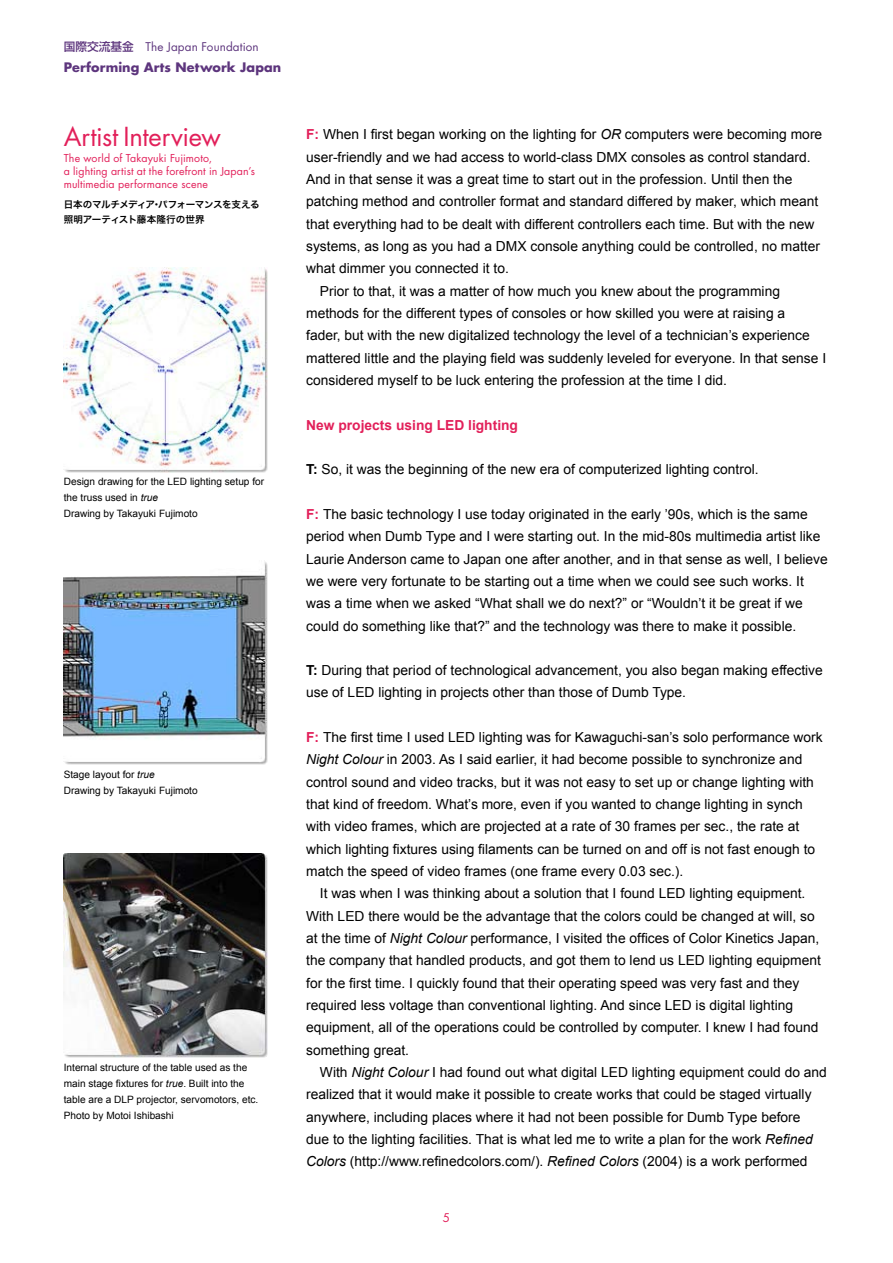
<style>
.page{position:relative;width:893px;height:1263px;background:#fff}
.page>*{position:absolute;margin:0;border:0;box-sizing:border-box;transform-origin:0 0}
.t1{font:25.5px "Futura";letter-spacing:-.01em;color:#e2205a}
.t2{font:13.8px/22.4px "Arial";color:#000}
.t3{font:700 13.8px "Arial";color:#e2205a}
.t4{font:700 12.75px "Futura";letter-spacing:.01em;color:#5d357d}
.t5{font:11.7px "Futura";letter-spacing:.01em;color:#5d357d}
.t6{font:11.7px "Futura";color:#e2205a}
.t7{font:10.65px/12.8px "Futura";letter-spacing:.015em;color:#e2205a}
.t8{font:10.05px/15.9px "Arial";color:#000}
.t9{font:9.6px/14.9px "Hira Kaku Pro W6";letter-spacing:-.03em;color:#000}
.s1{font-family:"Shin Go Pro";font-weight:500}
.s2{font-style:italic}
.s3{font-weight:700;color:#e2205a}
.s4{font-weight:700}
</style>
<div class="page">
<img style="left:64px;top:268px;width:204px;height:204px">
<img style="left:64px;top:561px;width:204px;height:204px">
<img style="left:64px;top:854px;width:204px;height:204px">
<p class="t5" style="left:64px;top:38px;width:196px"><span class="s1">国際交流基金　</span>The Japan Foundation</p>
<p class="t4" style="left:64px;top:58px;width:219px">Performing Arts Network Japan</p>
<h1 class="t1" style="left:64px;top:119px;width:159px">Artist Interview</h1>
<p class="t7" style="left:64px;top:152px;width:193px">The world of Takayuki Fujimoto,<br>a lighting artist at the forefront in Japan s’ multimedia performance scene</p>
<p class="t9" style="left:64px;top:197px;width:197px">日本のマルチメディア･パフォーマンスを支える照明アーティスト藤本隆行の世界</p>
<p class="t8" style="left:64px;top:473px;width:202px">Design drawing for the LED lighting setup for the truss used in <span class="s2">true<br></span>Drawing by Takayuki Fujimoto</p>
<p class="t8" style="left:64px;top:766px;width:135px">Stage layout for <span class="s2">true<br></span>Drawing by Takayuki Fujimoto</p>
<p class="t8" style="left:64px;top:1059px;width:196px">Internal structure of the table used as the main stage fixtures for <span class="s2">true</span>. Built into the table are a DLP projector, servomotors, etc.<br>Photo by Motoi Ishibashi</p>
<p class="t2" style="left:306px;top:123px;width:518px"><span class="s3">F:</span> When I first began working on the lighting for <span class="s2">OR</span> computers were becoming more</p>
<p class="t2" style="left:306px;top:146px;width:506px">user-friendly and we had access to world-class DMX consoles as control standard.</p>
<p class="t2" style="left:306px;top:168px;width:488px">And in that sense it was a great time to start out in the profession. Until then the</p>
<p class="t2" style="left:306px;top:190px;width:514px">patching method and controller format and standard differed by maker, which meant</p>
<p class="t2" style="left:306px;top:213px;width:510px">that everything had to be dealt with different controllers each time. But with the new</p>
<p class="t2" style="left:306px;top:235px;width:515px">systems, as long as you had a DMX console anything could be controlled, no matter</p>
<p class="t2" style="left:306px;top:257px;width:204px">what dimmer you connected toit .</p>
<p class="t2" style="left:320px;top:280px;width:462px">Prior to that it, was a matter of how much you knew about the programming</p>
<p class="t2" style="left:306px;top:302px;width:481px">methods for the different types of consoles or how skilled you were at raising a</p>
<p class="t2" style="left:306px;top:324px;width:505px">fader, but with the new digitalized technology the level of a technician s’ experience</p>
<p class="t2" style="left:306px;top:347px;width:522px">mattered little and the playing field was suddenly leveled for everyone In. that sense I</p>
<p class="t2" style="left:306px;top:369px;width:422px">considered myself to be luck entering the profession at the time I did.</p>
<p class="t3" style="left:306px;top:417px;width:213px">New projects using LED lighting</p>
<p class="t2" style="left:306px;top:458px;width:454px"><span class="s4">:T</span> So it, was the beginning of the new era of computerized lighting control.</p>
<p class="t2" style="left:306px;top:503px;width:523px"><span class="s3">F:</span> The basic technology I use today originated in the early ’90 ,s which is the same period when Dumb Type and I were starting out In. the mid-80s multimedia artist like Laurie Anderson came to Japan one after another, and in that sense as well I, believe we were very fortunate to be starting out a time when we could see such works It. was a time when we asked “What shall we do next?” or “Wouldn i tt’ be great if we could do something like that?” and the technology was there to make it possible.</p>
<p class="t2" style="left:306px;top:659px;width:518px"><span class="s4">:T</span> During that period of technological advancement, you also began making effective use of LED lighting in projects other than those of Dumb Type.</p>
<p class="t2" style="left:306px;top:726px;width:518px"><span class="s3">F:</span> The first time I used LED lighting was for Kawaguchi-san s’ solo performance work <span class="s2">Night Colour</span> in 2003. As I said earlier it, had become possible to synchronize and control sound and video tracks, but it was not easy to set up or change lighting with that kind of freedom. What s’ more, even if you wanted to change lighting in synch with video frames, which are projected at a rate of 30 frames per sec., the rate at which lighting fixtures using filaments can be turned on and off is not fast enough to match the speed of video frames (one frame every 0.03 sec .(.</p>
<p class="t2" style="left:306px;top:882px;width:516px;text-indent:14px">It was when I was thinking about a solution that I found LED lighting equipment.<br>With LED there would be the advantage that the colors could be changed at will, so at the time of <span class="s2">Night Colour</span> performance I, visited the offices of Color Kinetics Japan, the company that handled products, and got them to lend us LED lighting equipment for the first time I. quickly found that their operating speed was very fast and they required less voltage than conventional lighting. And since LED is digital lighting equipment, all of the operations could be controlled by computer I. knew I had found something great.</p>
<p class="t2" style="left:306px;top:1061px;width:522px;text-indent:14px">With <span class="s2">Night Colour</span> I had found out what digital LED lighting equipment could do and realized that it would make it possible to create works that could be staged virtually anywhere, including places where it had not been possible for Dumb Type before due to the lighting facilities. That is what led me to write a plan for the work <span class="s2">Refined Colors</span> (http://www.refinedcolors.com .)/ <span class="s2">Refined Colors</span> (2004) is a work performed</p>
<p class="t6" style="left:443px;top:1210px;width:9px">5</p>
</div>
